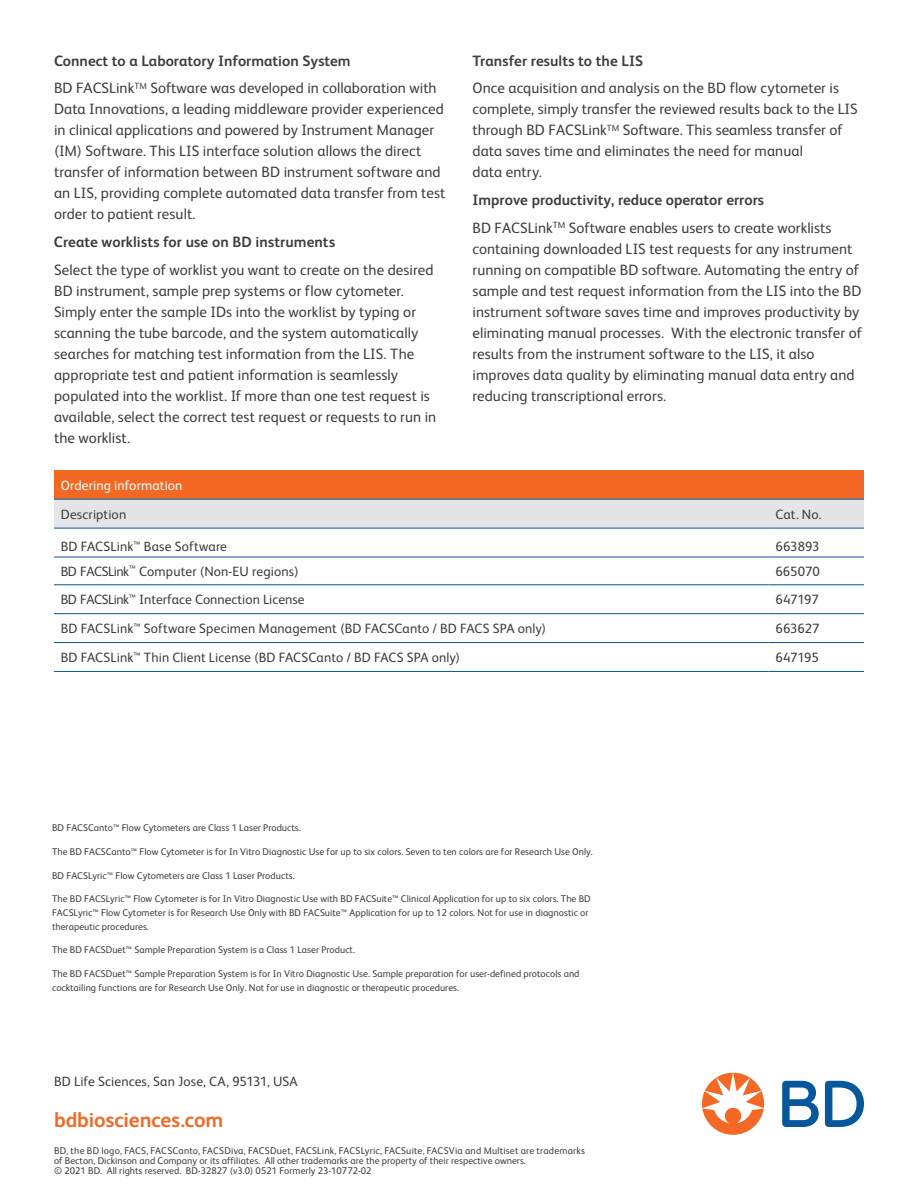
<style>
.page{position:relative;width:918px;height:1188px;background:#fff}
.page>*{position:absolute;margin:0;border:0;box-sizing:border-box;transform-origin:0 0}
.Disclaimer__side_2{font:700 21px "FS Albert Pro";letter-spacing:-.005em;color:#f36824}
.Body_copy_option_2_F{font:15px/21px "FS Albert Pro";letter-spacing:.005em;color:#3e3e3f}
.Specifications_FS_Al{font:13.5px "FS Albert Pro";letter-spacing:.005em;color:#3e3e3f}
.Disclaimer__side_2-2{font:13.5px "FS Albert Pro";letter-spacing:.01em;color:#3e3e3f}
.Specifications_FS_Al-2{font:13.5px "FS Albert Pro";letter-spacing:.01em;color:#fff}
.Disclaimer__side_2-3{font:9.75px/13.6px "FS Albert Pro";color:#3e3e3f}
.s1{font-weight:700}
</style>
<div class="page">
<svg style="left:782px;top:1081px;width:82px;height:46px"></svg>
<svg style="left:702px;top:1073px;width:62px;height:62px"></svg>
<div style="left:54px;top:470px;width:810px;height:29px;background:#f36824"></div>
<div style="left:54px;top:500px;width:810px;height:28px;background:#e4e5e7"></div>
<hr style="left:54px;top:528px;width:715px;height:1px;background:#06579c">
<hr style="left:54px;top:557px;width:715px;height:1px;background:#06579c">
<hr style="left:54px;top:585px;width:715px;height:1px;background:#06579c">
<hr style="left:54px;top:613px;width:715px;height:1px;background:#06579c">
<hr style="left:54px;top:642px;width:715px;height:1px;background:#06579c">
<hr style="left:54px;top:671px;width:715px;height:1px;background:#06579c">
<hr style="left:769px;top:528px;width:95px;height:1px;background:#06579c">
<hr style="left:769px;top:557px;width:95px;height:1px;background:#06579c">
<hr style="left:769px;top:585px;width:95px;height:1px;background:#06579c">
<hr style="left:769px;top:613px;width:95px;height:1px;background:#06579c">
<hr style="left:769px;top:642px;width:95px;height:1px;background:#06579c">
<hr style="left:769px;top:671px;width:95px;height:1px;background:#06579c">
<hr style="left:54px;top:499px;width:715px;height:1px;background:#06579c">
<hr style="left:769px;top:499px;width:95px;height:1px;background:#06579c">
<p class="Body_copy_option_2_F" style="left:54px;top:45px;width:384px;line-height:27.8px"><span class="s1">Connect to a Laboratory Information System<br></span>BD FACSLink<sup>TM</sup> Software was developed in collaboration with</p>
<p class="Body_copy_option_2_F" style="left:54px;top:98px;width:393px">Data Innovations, a leading middleware provider experienced in clinical applications and powered by Instrument Manager (IM) Software. This LIS interface solution allows the direct transfer of information between BD instrument software and an LIS, providing complete automated data transfer from test order to patient result.</p>
<p class="Body_copy_option_2_F" style="left:54px;top:227px;width:381px;line-height:27.8px"><span class="s1">Create worklists for use on BD instruments<br></span>Select the type of worklist you want to create on the desired</p>
<p class="Body_copy_option_2_F" style="left:54px;top:279px;width:384px">BD instrument, sample prep systems or flow cytometer.<br>Simply enter the sample IDs into the worklist by typing or scanning the tube barcode, and the system automatically searches for matching test information from the LIS. The appropriate test and patient information is seamlessly populated into the worklist. If more than one test request is available, select the correct test request or requests to run in the worklist.</p>
<p class="Body_copy_option_2_F" style="left:472px;top:45px;width:368px;line-height:27.8px"><span class="s1">Transfer results to the LIS<br></span>Once acquisition and analysis on the BD flow cytometer is</p>
<p class="Body_copy_option_2_F" style="left:472px;top:98px;width:387px">complete, simply transfer the reviewed results back to the LIS through BD FACSLink<sup>TM</sup> Software. This seamless transfer of data saves time and eliminates the need for manual<br>data entry.</p>
<p class="Body_copy_option_2_F" style="left:472px;top:185px;width:360px;line-height:27.8px"><span class="s1">Improve productivity, reduce operator errors<br></span>BD FACSLink<sup>TM</sup> Software enables users to create worklists</p>
<p class="Body_copy_option_2_F" style="left:472px;top:237px;width:391px">containing downloaded LIS test requests for any instrument running on compatible BD software. Automating the entry of sample and test request information from the LIS into the BD instrument software saves time and improves productivity by eliminating manual processes. With the electronic transfer of results from the instrument software to the LIS, it also improves data quality by eliminating manual data entry and reducing transcriptional errors.</p>
<p class="Specifications_FS_Al-2" style="left:61px;top:476px;width:123px">Ordering information</p>
<p class="Specifications_FS_Al" style="left:61px;top:505px;width:67px">Description</p>
<p class="Specifications_FS_Al" style="left:775px;top:505px;width:48px">Cat. No.</p>
<p class="Specifications_FS_Al" style="left:61px;top:537px;width:168px">BD FACSLink<sup>™</sup> Base Software</p>
<p class="Specifications_FS_Al" style="left:775px;top:537px;width:46px">663893</p>
<p class="Specifications_FS_Al" style="left:61px;top:561px;width:240px">BD FACSLink<sup>™</sup> Computer (Non-EU regions)</p>
<p class="Specifications_FS_Al" style="left:775px;top:561px;width:46px">665070</p>
<p class="Specifications_FS_Al" style="left:61px;top:590px;width:245px">BD FACSLink<sup>™</sup> Interface Connection License</p>
<p class="Specifications_FS_Al" style="left:775px;top:590px;width:45px">647197</p>
<p class="Specifications_FS_Al" style="left:61px;top:619px;width:487px">BD FACSLink<sup>™</sup> Software Specimen Management (BD FACSCanto / BD FACS SPA only)</p>
<p class="Specifications_FS_Al" style="left:775px;top:619px;width:46px">663627</p>
<p class="Specifications_FS_Al" style="left:61px;top:648px;width:401px">BD FACSLink<sup>™</sup> Thin Client License (BD FACSCanto / BD FACS SPA only)</p>
<p class="Specifications_FS_Al" style="left:775px;top:648px;width:45px">647195</p>
<p class="Disclaimer__side_2-3" style="left:52px;top:820px;width:250px">BD FACSCanto™ Flow Cytometers are Class 1 Laser Products.</p>
<p class="Disclaimer__side_2-3" style="left:52px;top:844px;width:542px">The BD FACSCanto™ Flow Cytometer is for In Vitro Diagnostic Use for up to six colors. Seven to ten colors are for Research Use Only.</p>
<p class="Disclaimer__side_2-3" style="left:52px;top:868px;width:244px">BD FACSLyric™ Flow Cytometers are Class 1 Laser Products.</p>
<p class="Disclaimer__side_2-3" style="left:52px;top:891px;width:540px">The BD FACSLyric™ Flow Cytometer is for In Vitro Diagnostic Use with BD FACSuite™ Clinical Application for up to six colors. The BD<br>FACSLyric™ Flow Cytometer is for Research Use Only with BD FACSuite™ Application for up to 12 colors. Not for use in diagnostic or therapeutic procedures.</p>
<p class="Disclaimer__side_2-3" style="left:52px;top:943px;width:304px">The BD FACSDuet™ Sample Preparation System is a Class 1 Laser Product.</p>
<p class="Disclaimer__side_2-3" style="left:52px;top:966px;width:529px">The BD FACSDuet™ Sample Preparation System is for In Vitro Diagnostic Use. Sample preparation for user-defined protocols and cocktailing functions are for Research Use Only. Not for use in diagnostic or therapeutic procedures.</p>
<p class="Disclaimer__side_2-2" style="left:54px;top:1072px;width:245px">BD Life Sciences, San Jose, CA, 95131, USA</p>
<p class="Disclaimer__side_2" style="left:54px;top:1105px;width:171px">bdbiosciences.com</p>
<p class="Disclaimer__side_2-3" style="left:54px;top:1146px;width:533px;line-height:9.8px">BD, the BD logo, FACS, FACSCanto, FACSDiva, FACSDuet, FACSLink, FACSLyric, FACSuite, FACSVia and Multiset are trademarks of Becton, Dickinson and Company or its affiliates. All other trademarks are the property of their respective owners.<br>© 2021 BD. All rights reserved. BD-32827 (v3.0) 0521 Formerly 23-10772-02</p>
</div>
